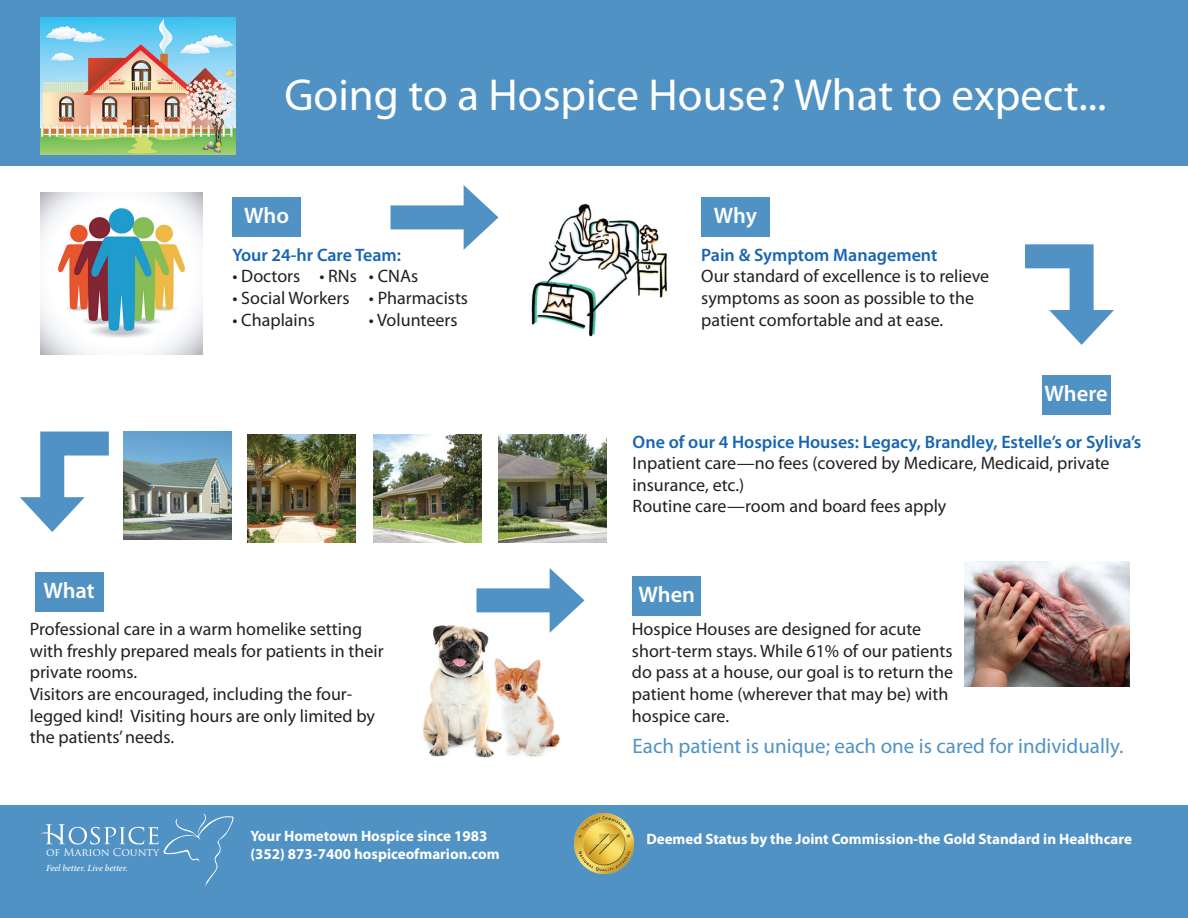
<style>
.page{position:relative;width:1188px;height:918px;background:#fff}
.page>*{position:absolute;margin:0;border:0;box-sizing:border-box;transform-origin:0 0}
.t1{font:45px "Myriad Pro";color:#fff}
.t2{font:600 22.5px "Myriad Pro";letter-spacing:-.005em;color:#fff}
.t3{font:21px "Myriad Pro";color:#5192c4}
.t4{font:18px/21.6px "Myriad Pro";color:#231f20}
.t5{font:600 18px "Myriad Pro";color:#1765b2}
.t6{font:700 15px "Myriad Pro";color:#fff}
.t7{font:10.65px "Trajan Pro";color:#fff}
.t8{font:italic 500 9.3px "Minion Pro";letter-spacing:-.005em;color:#fff}
</style>
<div class="page">
<div style="left:0;top:0;width:1188px;height:165px;background:#5192c4"></div>
<div style="left:0;top:805px;width:1188px;height:113px;background:#5192c4"></div>
<svg style="left:41px;top:814px;width:193px;height:72px"></svg>
<img style="left:574px;top:814px;width:59px;height:59px">
<div style="left:232px;top:198px;width:69px;height:39px;background:#5192c4"></div>
<img style="left:423px;top:603px;width:137px;height:155px">
<div style="left:35px;top:572px;width:68px;height:39px;background:#5192c4"></div>
<div style="left:701px;top:198px;width:69px;height:39px;background:#5192c4"></div>
<div style="left:1042px;top:375px;width:68px;height:40px;background:#5192c4"></div>
<div style="left:633px;top:576px;width:68px;height:40px;background:#5192c4"></div>
<img style="left:531px;top:203px;width:136px;height:134px">
<img style="left:965px;top:562px;width:165px;height:124px">
<div style="left:391px;top:205px;width:85px;height:24px;background:#5192c4"></div>
<svg style="left:464px;top:185px;width:35px;height:65px"></svg>
<div style="left:477px;top:588px;width:85px;height:24px;background:#5192c4"></div>
<svg style="left:550px;top:568px;width:35px;height:65px"></svg>
<img style="left:124px;top:432px;width:108px;height:108px">
<img style="left:499px;top:434px;width:108px;height:108px">
<img style="left:247px;top:434px;width:108px;height:108px">
<img style="left:374px;top:434px;width:108px;height:108px">
<img style="left:41px;top:192px;width:162px;height:162px">
<img style="left:41px;top:17px;width:194px;height:138px">
<svg style="left:20px;top:431px;width:113px;height:103px"></svg>
<svg style="left:1025px;top:244px;width:89px;height:101px"></svg>
<h1 class="t1" style="left:284px;top:67px;width:824px">Going to a Hospice House? What to expect...</h1>
<p class="t2" style="left:43px;top:576px;width:53px">What</p>
<p class="t2" style="left:244px;top:201px;width:46px">Who</p>
<p class="t5" style="left:232px;top:243px;width:170px">Your 24-hr Care Team:</p>
<p class="t4" style="left:232px;top:265px;width:187px">• Doctors • RNs • CNAs</p>
<p class="t4" style="left:232px;top:287px;width:237px">• Social Workers • Pharmacists</p>
<p class="t4" style="left:232px;top:309px;width:84px">• Chaplains</p>
<p class="t4" style="left:369px;top:309px;width:90px">• Volunteers</p>
<p class="t2" style="left:714px;top:201px;width:45px">Why</p>
<p class="t5" style="left:701px;top:243px;width:238px">Pain &amp; Symptom Management</p>
<p class="t4" style="left:701px;top:265px;width:289px">Our standard of excellence is to relieve symptoms as soon as possible to the patient comfortable and at ease.</p>
<p class="t2" style="left:1045px;top:379px;width:65px">Where</p>
<p class="t5" style="left:633px;top:430px;width:510px">One of our 4 Hospice Houses: Legacy, Brandley, Estelle’s or Syliva’s</p>
<p class="t4" style="left:633px;top:452px;width:478px">Inpatient care—no fees (covered by Medicare, Medicaid, private insurance, etc.)<br>Routine care—room and board fees apply</p>
<p class="t2" style="left:638px;top:580px;width:58px">When</p>
<p class="t4" style="left:30px;top:618px;width:355px">Professional care in a warm homelike setting with freshly prepared meals for patients in their private rooms.<br>Visitors are encouraged, including the four&shy;legged kind! Visiting hours are only limited by the patients’ needs.</p>
<p class="t4" style="left:632px;top:618px;width:323px">Hospice Houses are designed for acute short-term stays. While 61% of our patients do pass at a house, our goal is to return the patient home (wherever that may be) with hospice care.</p>
<p class="t3" style="left:633px;top:733px;width:492px">Each patient is unique; each one is cared for individually.</p>
<p class="t6" style="left:251px;top:826px;width:238px">Your Hometown Hospice since 1983</p>
<p class="t7" style="left:46px;top:845px;width:115px">of Marion County</p>
<p class="t6" style="left:251px;top:844px;width:251px">(352) 873-7400 hospiceofmarion.com</p>
<p class="t8" style="left:46px;top:862px;width:83px">Feel better. Live better.</p>
<p class="t6" style="left:646px;top:829px;width:487px">Deemed Status by the Joint Commission-the Gold Standard in Healthcare</p>
</div>
